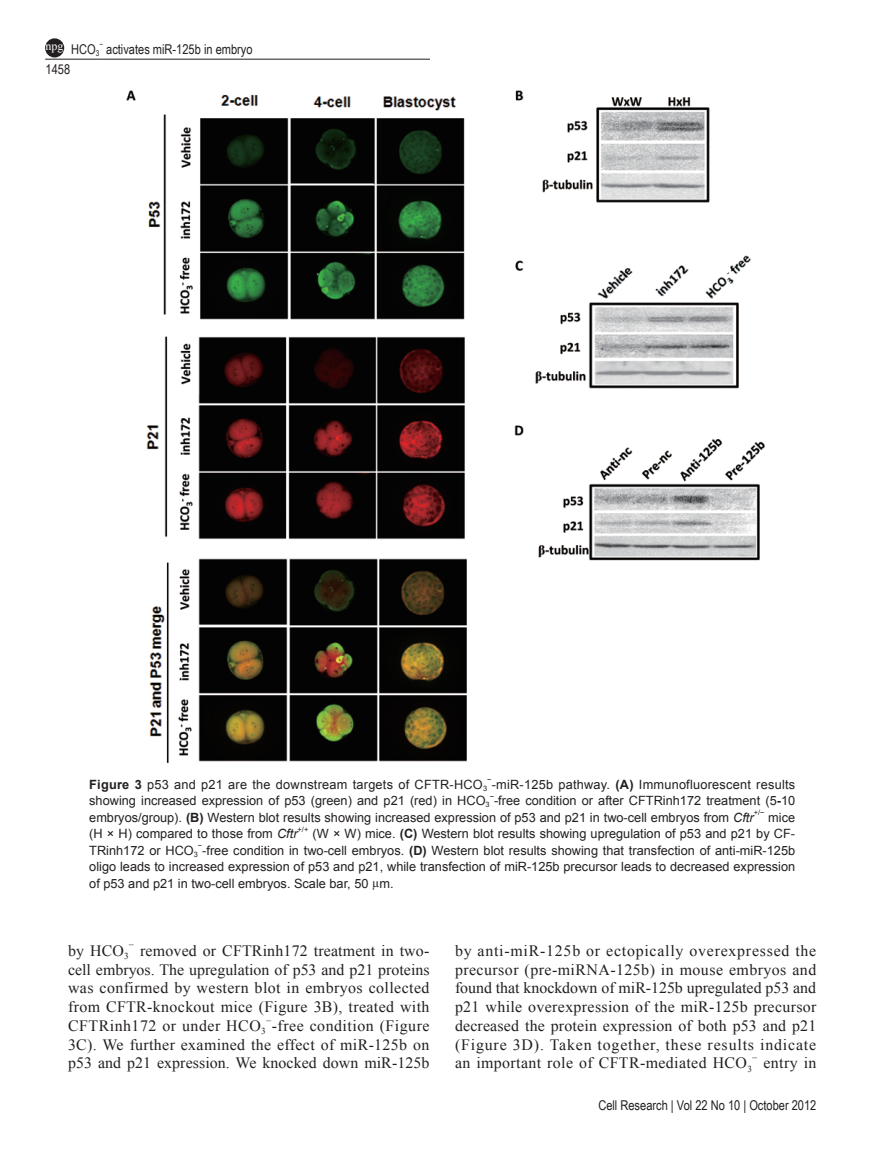
<style>
.page{position:relative;width:893px;height:1170px;background:#fff}
.page>*{position:absolute;margin:0;border:0;box-sizing:border-box;transform-origin:0 0}
.t1{font:15.75px/18.8px "Times New Roman";letter-spacing:.025em;color:#231f20;text-align:justify}
.t2{font:15.75px/18.8px "Times New Roman";letter-spacing:.005em;color:#231f20}
.t3{font:13.5px "Arial Narrow";color:#231f20}
.t4{font:12.75px/16.5px "Arial";color:#231f20;text-align:right}
.t5{font:12.75px "Arial";letter-spacing:.02em;color:#231f20}
.t6{font:12px "Times New Roman";color:#fff}
.t7{font:9.15px "Times New Roman";color:#231f20}
.t8{font:7.8px "Arial Narrow";color:#231f20}
.t9{font:7.5px "Arial";color:#231f20}
.s1{font-weight:700}
.s2{font-style:italic}
.s3{font-family:"Times New Roman"}
</style>
<div class="page">
<hr style="left:45px;top:59px;width:385px;height:1px;background:#231f20">
<div style="left:46px;top:39px;width:17px;height:18px;background:#231f20;border-radius:50%"></div>
<div style="left:45px;top:38px;width:19px;height:19px;border:2px solid #231f20;border-radius:50%"></div>
<img style="left:126px;top:90px;width:639px;height:673px">
<p class="t6" style="left:46px;top:38px;width:19px">npg</p>
<p class="t3" style="left:71px;top:39px;width:30px">HCO<sub>3</sub></p>
<p class="t8" style="left:99px;top:39px;width:5px">−</p>
<p class="t3" style="left:106px;top:39px;width:148px">activates miR-125b in embryo</p>
<p class="t3" style="left:46px;top:59px;width:26px">1458</p>
<p class="t5" style="left:89px;top:775px;width:707px"><span class="s1">Figure 3</span> p53 and p21 are the downstream targets of CFTR-HCO<sub>3</sub> -miR-125b pathway. <span class="s1">(A)</span> Immunofluorescent results</p>
<p class="t9" style="left:487px;top:774px;width:6px">−</p>
<p class="t4" style="left:89px;top:792px;width:707px">showing increased expression of p53 (green) and p21 (red) in HCO<sub>3</sub> -free condition or after CFTRinh172 treatment (5<span class="s1">‑</span>10</p>
<p class="t9" style="left:490px;top:791px;width:6px">−</p>
<p class="t4" style="left:89px;top:809px;width:666px">embryos/group). <span class="s1">(B)</span> Western blot results showing increased expression of p53 and p21 in two-cell embryos from <span class="s2">Cftr</span></p>
<p class="t9" style="left:754px;top:807px;width:12px">+/−</p>
<p class="t4" style="left:768px;top:809px;width:28px">mice</p>
<p class="t4" style="left:89px;top:825px;width:210px">(H × H) compared to those from <span class="s2">Cftr</span></p>
<p class="t9" style="left:298px;top:824px;width:12px">+/+</p>
<p class="t4" style="left:89px;top:825px;width:707px">(W × W) mice. <span class="s1">(C)</span> Western blot results showing upregulation of p53 and p21 by CF-<br>TRinh172 or HCO<sub>3</sub> -free condition in two-cell embryos. <span class="s1">(D)</span> Western blot results showing that transfection of anti-miR-125b</p>
<p class="t9" style="left:198px;top:840px;width:6px">−</p>
<p class="t4" style="left:89px;top:858px;width:707px;text-align:left">oligo leads to increased expression of p53 and p21, while transfection of miR-125b precursor leads to decreased expression of p53 and p21 in two-cell embryos. Scale bar, 50 <span class="s3">µ</span>m.</p>
<p class="t1" style="left:68px;top:940px;width:62px">by HCO<sub>3</sub></p>
<p class="t7" style="left:129px;top:939px;width:7px">−</p>
<p class="t1" style="left:68px;top:940px;width:363px;text-indent:72px">removed or CFTRinh172 treatment in two&shy;cell embryos. The upregulation of p53 and p21 proteins was confirmed by western blot in embryos collected from CFTR-knockout mice (Figure 3B), treated with CFTRinh172 or under HCO<sub>3</sub> -free condition (Figure</p>
<p class="t7" style="left:266px;top:1014px;width:7px">−</p>
<p class="t2" style="left:68px;top:1034px;width:363px">3C). We further examined the effect of miR-125b on p53 and p21 expression. We knocked down miR-125b</p>
<p class="t1" style="left:455px;top:940px;width:363px">by anti-miR-125b or ectopically overexpressed the precursor (pre-miRNA-125b) in mouse embryos and found that knockdown of miR-125b upregulated p53 and p21 while overexpression of the miR-125b precursor decreased the protein expression of both p53 and p21 (Figure 3D). Taken together, these results indicate an important role of CFTR-mediated HCO<sub>3</sub></p>
<p class="t7" style="left:752px;top:1051px;width:7px">−</p>
<p class="t1" style="left:763px;top:1053px;width:54px">entry in</p>
<p class="t3" style="left:598px;top:1094px;width:220px">Cell Research | Vol 22 No 10 | October 2012</p>
</div>
